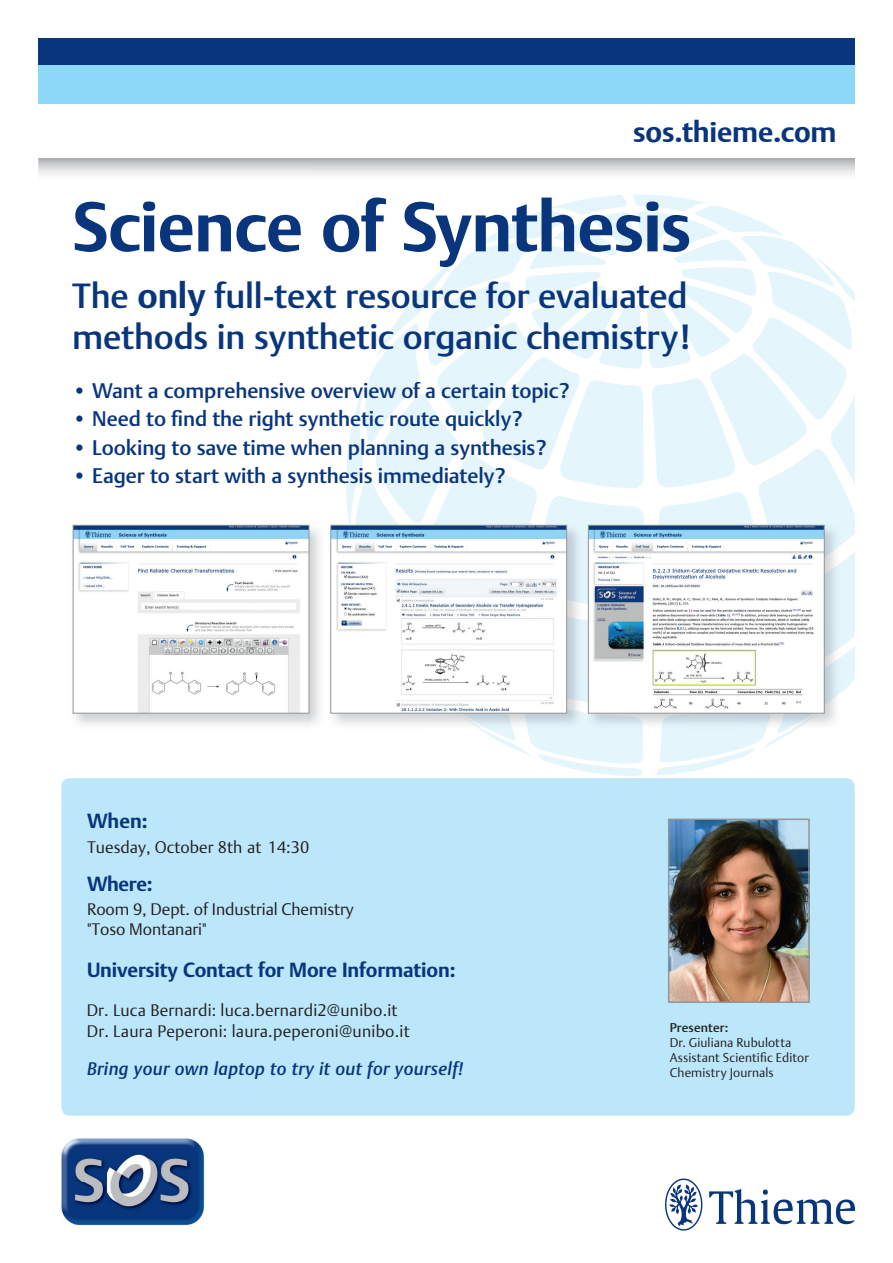
<style>
.page{position:relative;width:893px;height:1263px;background:#fff}
.page>*{position:absolute;margin:0;border:0;box-sizing:border-box;transform-origin:0 0}
.t1{font:700 69.45px "Thieme Argo 2011";letter-spacing:-.015em;color:#08357c}
.t2{font:500 34.8px/40.5px "Thieme Argo 2011";letter-spacing:-.01em;color:#08357c}
.t3{font:700 28.5px "Thieme Argo 2008";letter-spacing:-.005em;color:#08357c}
.t4{font:500 21px "Thieme Argo 2011";letter-spacing:-.005em;color:#08357c}
.t5{font:700 19.95px "Thieme Argo 2011";letter-spacing:-.005em;color:#08357c}
.t6{font:italic 500 18px "Thieme Argo 2011";letter-spacing:.02em;color:#08357c}
.t7{font:300 16.5px/20px "Thieme Argo 2011";letter-spacing:.01em;color:#231f20}
.t8{font:300 12.6px/15.1px "Thieme Argo 2011";letter-spacing:.01em;color:#231f20}
.t9{font:500 12.6px "Thieme Argo 2011";letter-spacing:.01em;color:#231f20}
.s1{font-weight:700}
</style>
<div class="page">
<img style="left:346px;top:194px;width:509px;height:587px">
<img style="left:665px;top:1178px;width:191px;height:53px">
<img style="left:61px;top:1138px;width:144px;height:88px">
<div style="left:61px;top:778px;width:794px;height:338px;background:#bce6fa;border-radius:9px"></div>
<div style="left:38px;top:64px;width:817px;height:40px;background:#8dd7f7"></div>
<div style="left:38px;top:38px;width:817px;height:26px;background:#08357c"></div>
<svg style="left:72px;top:524px;width:238px;height:190px"></svg>
<img style="left:333px;top:522px;width:250px;height:208px">
<svg style="left:330px;top:524px;width:237px;height:190px"></svg>
<img style="left:585px;top:522px;width:256px;height:208px">
<svg style="left:588px;top:524px;width:237px;height:190px"></svg>
<img style="left:671px;top:821px;width:136px;height:179px">
<div style="left:668px;top:818px;width:142px;height:185px;border:2px solid #939598"></div>
<h3 class="t3" style="left:633px;top:113px;width:205px">sos.thieme.com</h3>
<h1 class="t1" style="left:72px;top:180px;width:621px">Science of Synthesis</h1>
<h2 class="t2" style="left:72px;top:275px;width:620px">The <span class="s1">only</span> full-text resource for evaluated methods in synthetic organic chemistry !</h2>
<p class="t4" style="left:72px;top:376px;width:499px">• Want a comprehensive overview of a certain topic ?</p>
<p class="t4" style="left:72px;top:405px;width:452px">• Need to find the right synthetic route quickly ?</p>
<p class="t4" style="left:72px;top:433px;width:476px">• Looking to save time when planning a synthesis ?</p>
<p class="t4" style="left:72px;top:462px;width:435px">• Eager to start with a synthesis immediately ?</p>
<p class="t5" style="left:87px;top:808px;width:62px">When:</p>
<p class="t7" style="left:87px;top:837px;width:224px">Tuesday, October 8th at 14:30</p>
<p class="t5" style="left:87px;top:870px;width:67px">Where:</p>
<p class="t7" style="left:87px;top:899px;width:268px">Room 9, Dept. of Industrial Chemistry "Toso Montanari"</p>
<p class="t5" style="left:87px;top:957px;width:370px">University Contact for More Information:</p>
<p class="t7" style="left:87px;top:999px;width:324px;line-height:21.5px">Dr. Luca Bernardi: luca.bernardi2@unibo.it<br>Dr. Laura Peperoni: laura.peperoni@unibo.it</p>
<p class="t6" style="left:87px;top:1056px;width:378px">Bring your own laptop to try it out for yourself!</p>
<p class="t9" style="left:670px;top:1019px;width:60px">Presenter:</p>
<p class="t8" style="left:670px;top:1035px;width:141px">Dr. Giuliana Rubulotta<br>Assistant Scientific Editor<br>Chemistry Journals</p>
</div>
